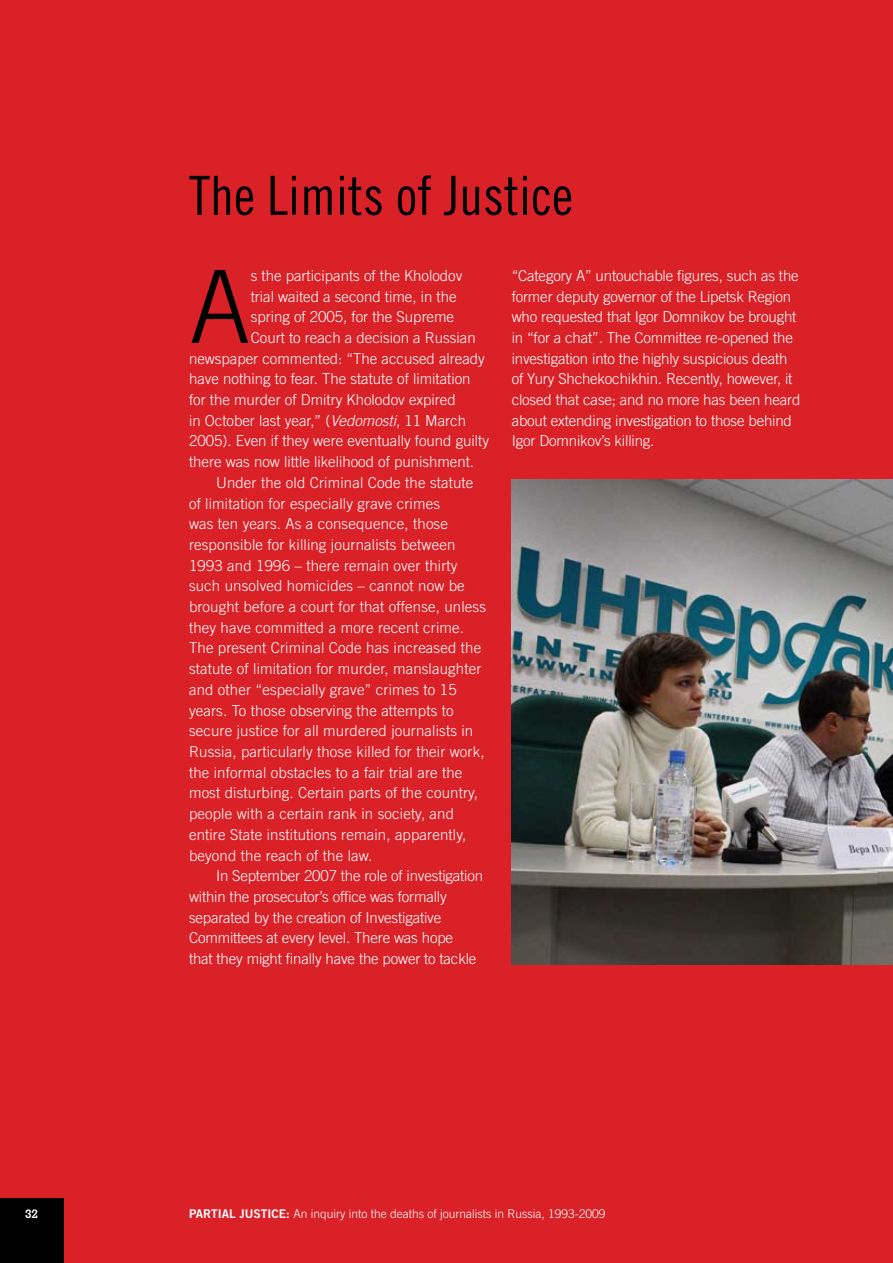
<style>
.page{position:relative;width:893px;height:1263px;background:#da2128}
.page>*{position:absolute;margin:0;border:0;box-sizing:border-box;transform-origin:0 0}
.t1{font:300 100.95px "Trade Gothic";color:#000}
.t2{font:54px "Trade Gothic Cond Eighteen";color:#000}
.t3{font:300 15px/20.7px "Trade Gothic";color:#fff}
.t4{font:300 12px "Trade Gothic";color:#fff}
.t5{font:700 12px "Geometric Slab 703 BT";color:#fff}
.s1{font-style:italic}
.s2{font-family:"Trade Gothic Bold Two";font-weight:400}
</style>
<div class="page">
<img style="left:512px;top:480px;width:381px;height:484px">
<div style="left:0;top:1199px;width:63px;height:64px;background:#000"></div>
<h2 class="t2" style="left:189px;top:164px;width:385px">The Limits of Justice</h2>
<h1 class="t1" style="left:189px;top:247px;width:63px">A</h1>
<p class="t3" style="left:251px;top:265px;width:213px">s the participants of the Kholodov</p>
<p class="t3" style="left:251px;top:286px;width:207px">trial waited a second time, in the</p>
<p class="t3" style="left:251px;top:306px;width:205px">spring of 2005, for the Supreme</p>
<p class="t3" style="left:251px;top:327px;width:227px">Court to reach a decision a Russian</p>
<p class="t3" style="left:189px;top:348px;width:297px">newspaper commented: “The accused already</p>
<p class="t3" style="left:189px;top:368px;width:283px">have nothing to fear. The statute of limitation</p>
<p class="t3" style="left:189px;top:389px;width:268px">for the murder of Dmitry Kholodov expired</p>
<p class="t3" style="left:189px;top:410px;width:278px">in October last year,” (<span class="s1">Vedomosti</span>, 11 March</p>
<p class="t3" style="left:189px;top:431px;width:302px">2005). Even if they were eventually found guilty</p>
<p class="t3" style="left:189px;top:451px;width:287px">there was now little likelihood of punishment.</p>
<p class="t3" style="left:216px;top:472px;width:259px">Under the old Criminal Code the statute</p>
<p class="t3" style="left:189px;top:493px;width:252px">of limitation for especially grave crimes</p>
<p class="t3" style="left:189px;top:513px;width:260px">was ten years. As a consequence, those</p>
<p class="t3" style="left:189px;top:534px;width:268px">responsible for killing journalists between</p>
<p class="t3" style="left:189px;top:555px;width:270px">1993 and 1996 – there remain over thirty</p>
<p class="t3" style="left:189px;top:575px;width:277px">such unsolved homicides – cannot now be</p>
<p class="t3" style="left:189px;top:596px;width:298px">brought before a court for that offense, unless</p>
<p class="t3" style="left:189px;top:617px;width:277px">they have committed a more recent crime.</p>
<p class="t3" style="left:189px;top:638px;width:294px">The present Criminal Code has increased the</p>
<p class="t3" style="left:189px;top:658px;width:294px">statute of limitation for murder, manslaughter</p>
<p class="t3" style="left:189px;top:679px;width:269px">and other “especially grave” crimes to 15</p>
<p class="t3" style="left:189px;top:700px;width:266px">years. To those observing the attempts to</p>
<p class="t3" style="left:189px;top:720px;width:286px">secure justice for all murdered journalists in</p>
<p class="t3" style="left:189px;top:741px;width:297px">Russia, particularly those killed for their work,</p>
<p class="t3" style="left:189px;top:762px;width:275px">the informal obstacles to a fair trial are the</p>
<p class="t3" style="left:189px;top:782px;width:291px">most disturbing. Certain parts of the country,</p>
<p class="t3" style="left:189px;top:803px;width:267px">people with a certain rank in society, and</p>
<p class="t3" style="left:189px;top:824px;width:279px">entire State institutions remain, apparently,</p>
<p class="t3" style="left:189px;top:845px;width:185px">beyond the reach of the law.</p>
<p class="t3" style="left:216px;top:865px;width:269px">In September 2007 the role of investigation</p>
<p class="t3" style="left:189px;top:886px;width:259px">within the prosecutor’s office was formally</p>
<p class="t3" style="left:189px;top:907px;width:254px">separated by the creation of Investigative</p>
<p class="t3" style="left:189px;top:927px;width:265px">Committees at every level. There was hope</p>
<p class="t3" style="left:189px;top:948px;width:289px">that they might finally have the power to tackle</p>
<p class="t3" style="left:512px;top:265px;width:290px">“Category A” untouchable figures, such as the former deputy governor of the Lipetsk Region who requested that Igor Domnikov be brought in “for a chat”. The Committee re-opened the investigation into the highly suspicious death of Yury Shchekochikhin. Recently, however, it closed that case; and no more has been heard about extending investigation to those behind Igor Domnikov’s killing.</p>
<p class="t5" style="left:25px;top:1206px;width:14px">32</p>
<p class="t4" style="left:189px;top:1207px;width:418px"><span class="s2">PARTIAL JUSTICE:</span> An inquiry into the deaths of journalists in Russia, 1993-2009</p>
</div>
